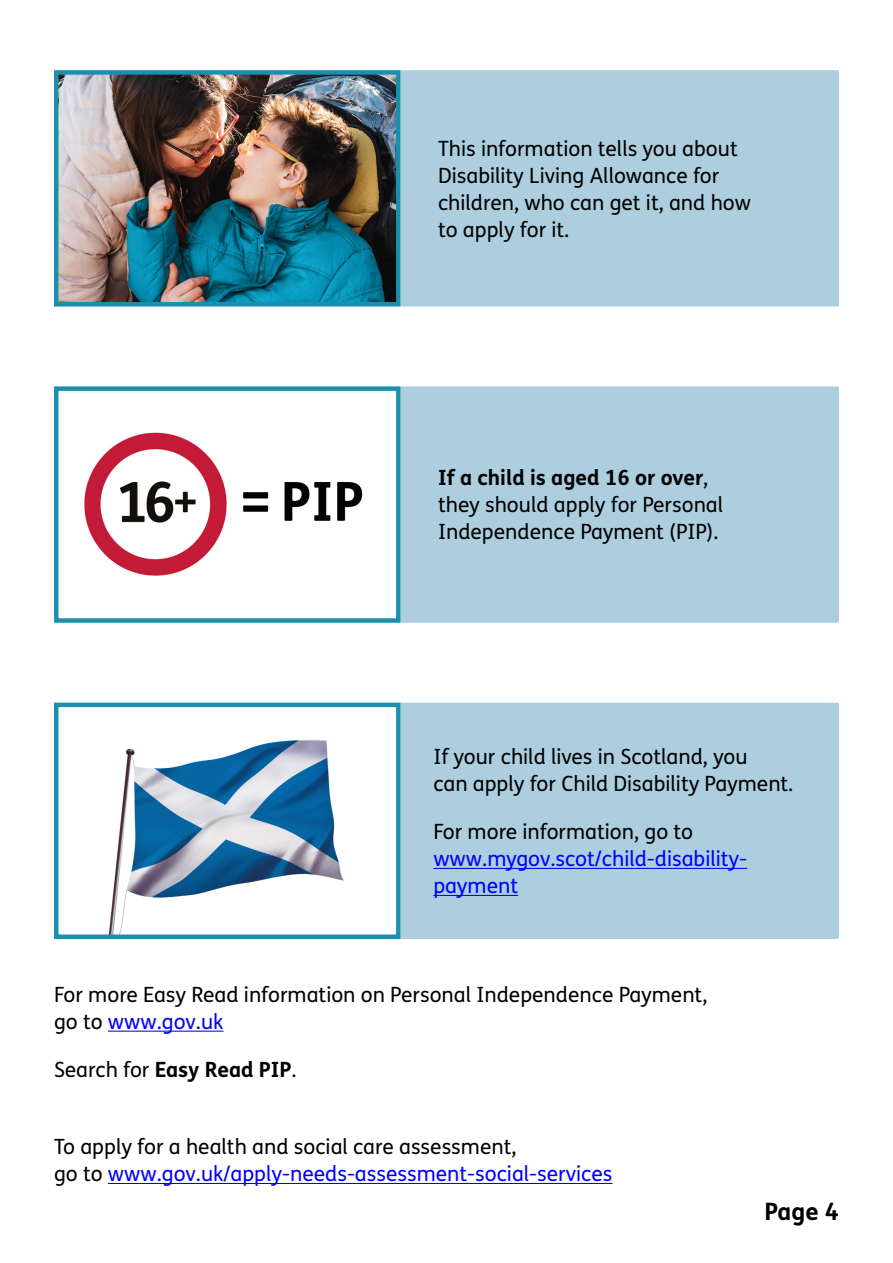
<style>
.page{position:relative;width:893px;height:1263px;background:#fff}
.page>*{position:absolute;margin:0;border:0;box-sizing:border-box;transform-origin:0 0}
.t1{font:700 24px "FS Me";color:#000}
.BulletSentence{font:21px/27px "FS Me";color:#000}
.Hyperlink{font:21px/27px "FS Me";color:#00f}
.Hyperlink-2{font:21px/27px "FS Me";color:#000}
.ParagraphOutsideBox{font:700 21px "FS Me";color:#000}
.s1{font-weight:700}
.s2{color:#000}
.s3{color:#00f}
.s4{font-weight:400}
</style>
<div class="page">
<div style="left:401px;top:70px;width:438px;height:236px;background:#accede"></div>
<img style="left:59px;top:75px;width:337px;height:226px">
<div style="left:54px;top:70px;width:347px;height:236px;border:4px solid #1991ae"></div>
<div style="left:401px;top:386px;width:438px;height:237px;background:#accede"></div>
<img style="left:84px;top:432px;width:279px;height:144px">
<div style="left:54px;top:386px;width:347px;height:237px;border:4px solid #1991ae"></div>
<div style="left:401px;top:703px;width:438px;height:236px;background:#accede"></div>
<img style="left:108px;top:740px;width:236px;height:194px">
<div style="left:54px;top:703px;width:347px;height:236px;border:4px solid #1991ae"></div>
<hr style="left:433px;top:868px;width:314px;height:1px;background:#00f">
<hr style="left:433px;top:895px;width:85px;height:1px;background:#00f">
<hr style="left:108px;top:1030px;width:116px;height:2px;background:#00f">
<hr style="left:108px;top:1183px;width:504px;height:1px;background:#00f">
<p class="BulletSentence" style="left:438px;top:134px;width:315px">This information tells you about<br>Disability Living Allowance for children, who can get it, and how to apply for it.</p>
<p class="BulletSentence" style="left:438px;top:464px;width:287px"><span class="s1">If a child is aged 16 or over</span>, they should apply for Personal<br>Independence Payment (PIP).</p>
<p class="Hyperlink-2" style="left:433px;top:743px;width:361px">If your child lives in Scotland, you<br>can apply for Child Disability Payment.</p>
<p class="Hyperlink" style="left:433px;top:818px;width:315px"><span class="s2">For more information, go to </span>www.mygov.scot/child-disability&shy;payment</p>
<p class="Hyperlink-2" style="left:54px;top:981px;width:655px">For more Easy Read information on Personal Independence Payment, go to <span class="s3">www.gov.uk</span></p>
<p class="ParagraphOutsideBox" style="left:54px;top:1053px;width:244px"><span class="s4">Search for</span> Easy Read PIP<span class="s4">.</span></p>
<p class="Hyperlink" style="left:54px;top:1133px;width:560px"><span class="s2">To apply for a health and social care assessment,<br>go to</span> www.gov.uk/apply-needs-assessment-social-services</p>
<p class="t1" style="left:764px;top:1193px;width:76px">Page 4</p>
</div>
